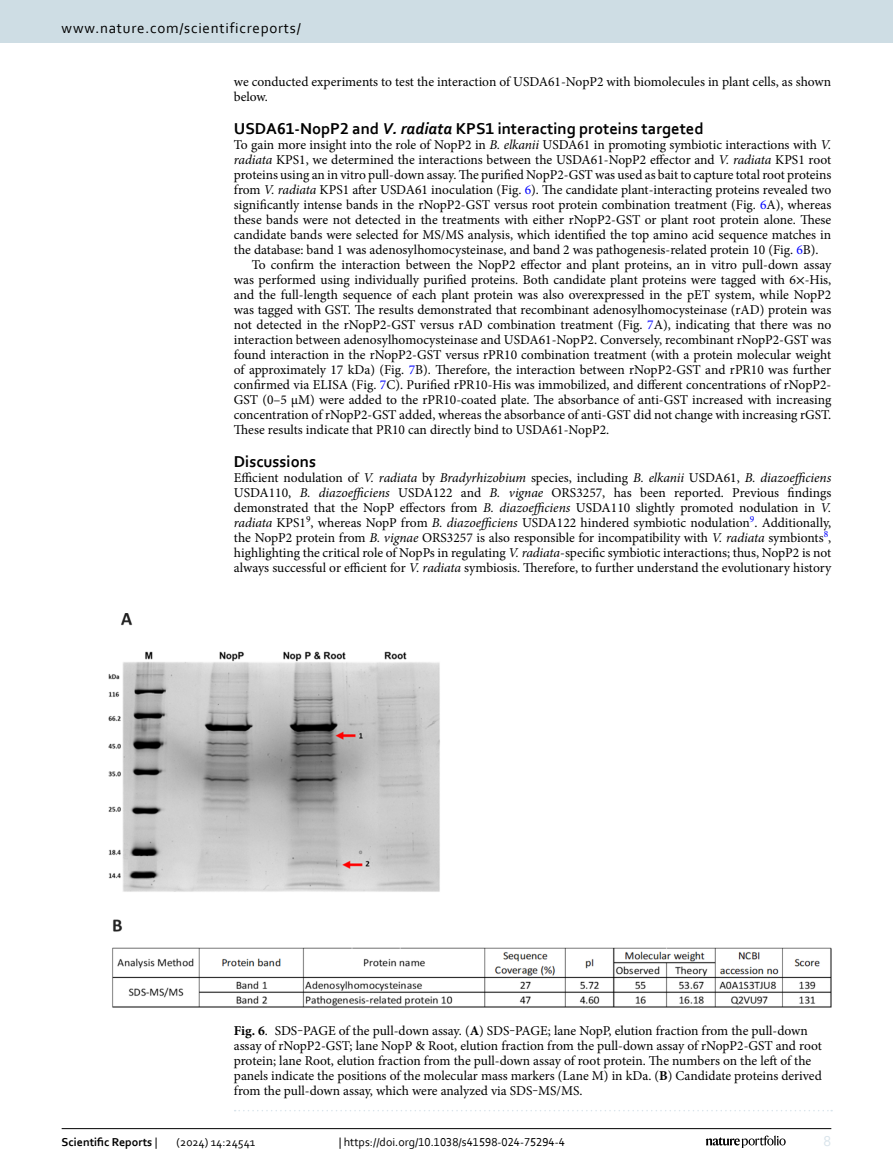
<style>
.page{position:relative;width:893px;height:1174px;background:#fff}
.page>*{position:absolute;margin:0;border:0;box-sizing:border-box;transform-origin:0 0}
.Head_1{font:700 16.5px "Corbel";color:#000}
.t1{font:15px "Corbel";letter-spacing:.05em;color:#000}
.t2{font:15px "Corbel";color:#d9e4eb}
.Body_Text{font:13.5px/15px "Minion Pro";letter-spacing:-.005em;color:#000;text-align:justify}
.Body_Text_Indent{font:13.5px/15px "Minion Pro";color:#000;text-align:justify}
.Figure_Caption{font:13.5px/15px "Minion Pro";letter-spacing:-.005em;color:#000}
.t3{font:12px "Corbel";color:#000}
.t4{font:700 12px "Corbel";color:#000}
.s1{font-style:italic}
.s2{color:#00f}
.s3{font-family:"STIX"}
.s4{font-weight:700}
.s5{font-weight:400}
</style>
<div class="page">
<img style="left:108px;top:613px;width:723px;height:394px">
<svg style="left:235px;top:1110px;width:597px;height:1px"></svg>
<hr style="left:62px;top:1128px;width:769px;height:1px;background:#000">
<svg style="left:706px;top:1135px;width:80px;height:12px"></svg>
<div style="left:0;top:0;width:893px;height:43px;background:#cedde4"></div>
<p class="t1" style="left:62px;top:18px;width:241px">www.nature.com/scientificreports/</p>
<p class="Body_Text" style="left:234px;top:74px;width:599px">we conducted experiments to test the interaction of USDA61-NopP2 with biomolecules in plant cells, as shown below.</p>
<p class="Head_1" style="left:234px;top:118px;width:471px">USDA61-NopP2 and <span class="s1">V. radiata</span> KPS1 interacting proteins targeted</p>
<p class="Body_Text" style="left:234px;top:137px;width:599px">To gain more insight into the role of NopP2 in <span class="s1">B. elkanii</span> USDA61 in promoting symbiotic interactions with <span class="s1">V. radiata</span> KPS1, we determined the interactions between the USDA61-NopP2 effector and <span class="s1">V. radiata</span> KPS1 root proteins using an in vitro pull-down assay. The purified NopP2-GST was used as bait to capture total root proteins from <span class="s1">V. radiata</span> KPS1 after USDA61 inoculation (Fig. <span class="s2">6</span>). The candidate plant-interacting proteins revealed two significantly intense bands in the rNopP2-GST versus root protein combination treatment (Fig. <span class="s2">6</span>A), whereas these bands were not detected in the treatments with either rNopP2-GST or plant root protein alone. These candidate bands were selected for MS/MS analysis, which identified the top amino acid sequence matches in the database: band 1 was adenosylhomocysteinase, and band 2 was pathogenesis-related protein 10 (Fig. <span class="s2">6</span>B).</p>
<p class="Body_Text_Indent" style="left:234px;top:257px;width:599px;text-indent:18px">To confirm the interaction between the NopP2 effector and plant proteins, an in vitro pull-down assay was performed using individually purified proteins. Both candidate plant proteins were tagged with 6<span class="s3">×</span>-His, and the full-length sequence of each plant protein was also overexpressed in the pET system, while NopP2 was tagged with GST. The results demonstrated that recombinant adenosylhomocysteinase (rAD) protein was not detected in the rNopP2-GST versus rAD combination treatment (Fig. <span class="s2">7</span>A), indicating that there was no interaction between adenosylhomocysteinase and USDA61-NopP2. Conversely, recombinant rNopP2-GST was found interaction in the rNopP2-GST versus rPR10 combination treatment (with a protein molecular weight of approximately 17 kDa) (Fig. <span class="s2">7</span>B). Therefore, the interaction between rNopP2-GST and rPR10 was further confirmed via ELISA (Fig. <span class="s2">7</span>C). Purified rPR10-His was immobilized, and different concentrations of rNopP2- GST (0–5 µM) were added to the rPR10-coated plate. The absorbance of anti-GST increased with increasing concentration of rNopP2-GST added, whereas the absorbance of anti-GST did not change with increasing rGST.<br>These results indicate that PR10 can directly bind to USDA61-NopP2.</p>
<p class="Head_1" style="left:234px;top:451px;width:84px">Discussions</p>
<p class="Body_Text" style="left:234px;top:470px;width:599px">Efficient nodulation of <span class="s1">V. radiata</span> by <span class="s1">Bradyrhizobium</span> species, including <span class="s1">B. elkanii</span> USDA61, <span class="s1">B. diazoefficiens </span>USDA110, <span class="s1">B. diazoefficiens</span> USDA122 and <span class="s1">B. vignae</span> ORS3257, has been reported. Previous findings demonstrated that the NopP effectors from <span class="s1">B. diazoefficiens</span> USDA110 slightly promoted nodulation in <span class="s1">V. radiata</span> KPS1<sup>9</sup>, whereas NopP from <span class="s1">B. diazoefficiens</span> USDA122 hindered symbiotic nodulation<sup>9</sup>. Additionally, the NopP2 protein from <span class="s1">B. vignae</span> ORS3257 is also responsible for incompatibility with <span class="s1">V. radiata</span> symbionts<sup>8</sup>, highlighting the critical role of NopPs in regulating <span class="s1">V. radiata</span>-specific symbiotic interactions; thus, NopP2 is not always successful or efficient for <span class="s1">V. radiata</span> symbiosis. Therefore, to further understand the evolutionary history</p>
<p class="Figure_Caption" style="left:234px;top:1023px;width:589px"><span class="s4">Fig. 6</span>. SDS‒PAGE of the pull-down assay. (<span class="s4">A</span>) SDS‒PAGE; lane NopP, elution fraction from the pull-down assay of rNopP2-GST; lane NopP &amp; Root, elution fraction from the pull-down assay of rNopP2-GST and root protein; lane Root, elution fraction from the pull-down assay of root protein. The numbers on the left of the panels indicate the positions of the molecular mass markers (Lane M) in kDa. (<span class="s4">B</span>) Candidate proteins derived from the pull-down assay, which were analyzed via SDS‒MS/MS.</p>
<p class="t4" style="left:62px;top:1134px;width:97px">Scientific Reports <span class="s5">|</span></p>
<p class="t3" style="left:177px;top:1134px;width:80px">(2024) 14:24541</p>
<p class="t3" style="left:339px;top:1134px;width:228px">| https://doi.org/10.1038/s41598-024-75294-4</p>
<p class="t2" style="left:824px;top:1132px;width:9px">8</p>
</div>
